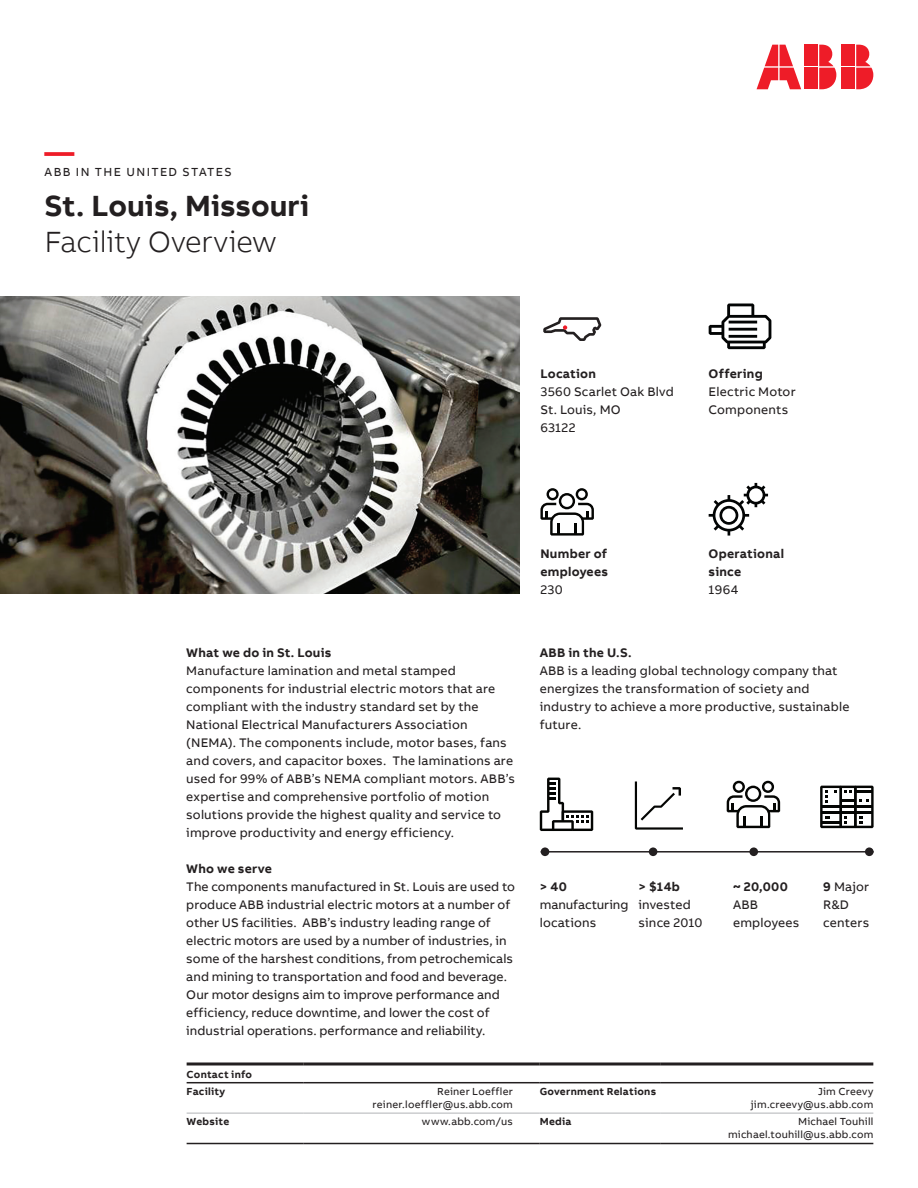
<style>
.page{position:relative;width:918px;height:1188px;background:#fff}
.page>*{position:absolute;margin:0;border:0;box-sizing:border-box;transform-origin:0 0}
.t1{font:700 30px "AB Bvoice";color:#231f20}
.t2{font:300 30px "AB Bvoice";letter-spacing:-.005em;color:#231f20}
.t3{font:700 30px "AB Bvoice";color:#ee1c28}
.t4{font:12.75px/18px "AB Bvoice";letter-spacing:.01em;color:#231f20}
.t5{font:700 12.75px/18px "AB Bvoice";letter-spacing:.02em;color:#231f20}
.t6{font:12px "AB Bvoice";letter-spacing:.12em;color:#231f20}
.t7{font:10.5px/13.5px "AB Bvoice";letter-spacing:.02em;color:#231f20;text-align:right}
.t8{font:700 10.5px/17px "AB Bvoice";letter-spacing:.025em;color:#231f20}
.s1{font-weight:700}
</style>
<div class="page">
<div style="left:842px;top:45px;width:13px;height:21px;background:#ee1c28"></div>
<div style="left:842px;top:68px;width:13px;height:21px;background:#ee1c28"></div>
<svg style="left:856px;top:45px;width:17px;height:44px"></svg>
<svg style="left:757px;top:45px;width:44px;height:44px"></svg>
<div style="left:805px;top:45px;width:13px;height:21px;background:#ee1c28"></div>
<div style="left:805px;top:68px;width:13px;height:21px;background:#ee1c28"></div>
<svg style="left:819px;top:45px;width:17px;height:44px"></svg>
<svg style="left:540px;top:488px;width:54px;height:48px"></svg>
<svg style="left:709px;top:483px;width:59px;height:53px"></svg>
<svg style="left:727px;top:781px;width:53px;height:47px"></svg>
<svg style="left:820px;top:786px;width:54px;height:42px"></svg>
<svg style="left:540px;top:778px;width:53px;height:53px"></svg>
<svg style="left:635px;top:781px;width:48px;height:49px"></svg>
<hr style="left:541px;top:851px;width:333px;height:2px;background:#231f20">
<div style="left:541px;top:847px;width:8px;height:9px;background:#231f20;border-radius:50%"></div>
<div style="left:649px;top:847px;width:8px;height:9px;background:#231f20;border-radius:50%"></div>
<div style="left:749px;top:847px;width:9px;height:9px;background:#231f20;border-radius:50%"></div>
<div style="left:865px;top:847px;width:9px;height:9px;background:#231f20;border-radius:50%"></div>
<hr style="left:187px;top:1082px;width:117px;height:1px;background:#231f20">
<hr style="left:304px;top:1082px;width:209px;height:1px;background:#231f20">
<hr style="left:187px;top:1062px;width:117px;height:3px;background:#231f20">
<hr style="left:304px;top:1062px;width:209px;height:3px;background:#231f20">
<hr style="left:513px;top:1062px;width:27px;height:3px;background:#231f20">
<hr style="left:540px;top:1062px;width:121px;height:3px;background:#231f20">
<hr style="left:661px;top:1062px;width:212px;height:3px;background:#231f20">
<hr style="left:187px;top:1143px;width:117px;height:1px;background:#231f20">
<hr style="left:304px;top:1143px;width:209px;height:1px;background:#231f20">
<hr style="left:187px;top:1113px;width:117px;height:1px;background:#b2b3b7">
<hr style="left:304px;top:1113px;width:209px;height:1px;background:#b2b3b7">
<svg style="left:513px;top:1113px;width:27px;height:1px"></svg>
<hr style="left:540px;top:1113px;width:121px;height:1px;background:#b2b3b7">
<hr style="left:661px;top:1113px;width:212px;height:1px;background:#b2b3b7">
<svg style="left:513px;top:1082px;width:27px;height:1px"></svg>
<hr style="left:540px;top:1082px;width:121px;height:1px;background:#231f20">
<hr style="left:661px;top:1082px;width:212px;height:1px;background:#231f20">
<svg style="left:513px;top:1143px;width:27px;height:1px"></svg>
<hr style="left:540px;top:1143px;width:121px;height:1px;background:#231f20">
<hr style="left:661px;top:1143px;width:212px;height:1px;background:#231f20">
<svg style="left:543px;top:317px;width:58px;height:24px"></svg>
<svg style="left:709px;top:304px;width:62px;height:45px"></svg>
<img style="left:0;top:297px;width:520px;height:297px">
<h1 class="t3" style="left:45px;top:132px;width:31px">—</h1>
<p class="t6" style="left:45px;top:165px;width:189px">ABB IN THE UNITED STATES</p>
<h1 class="t1" style="left:45px;top:186px;width:266px">St. Louis, Missouri</h1>
<h1 class="t2" style="left:45px;top:224px;width:233px">Facility Overview</h1>
<p class="t5" style="left:540px;top:364px;width:57px">Location</p>
<p class="t4" style="left:540px;top:382px;width:135px">3560 Scarlet Oak Blvd<br>St. Louis, MO<br>63122</p>
<p class="t5" style="left:709px;top:364px;width:56px">Offering</p>
<p class="t4" style="left:709px;top:382px;width:89px">Electric Motor<br>Components</p>
<p class="t5" style="left:186px;top:643px;width:147px">What we do in St. Louis</p>
<p class="t4" style="left:186px;top:661px;width:330px">Manufacture lamination and metal stamped components for industrial electric motors that are compliant with the industry standard set by the National Electrical Manufacturers Association (NEMA). The components include, motor bases, fans and covers, and capacitor boxes. The laminations are used for 99% of ABB’s NEMA compliant motors. ABB’s expertise and comprehensive portfolio of motion solutions provide the highest quality and service to improve productivity and energy efficiency.</p>
<p class="t5" style="left:186px;top:859px;width:87px">Who we serve</p>
<p class="t4" style="left:186px;top:877px;width:330px">The components manufactured in St. Louis are used to produce ABB industrial electric motors at a number of other US facilities. ABB’s industry leading range of electric motors are used by a number of industries, in some of the harshest conditions, from petrochemicals and mining to transportation and food and beverage.<br>Our motor designs aim to improve performance and efficiency, reduce downtime, and lower the cost of industrial operations. performance and reliability.</p>
<p class="t5" style="left:540px;top:544px;width:69px">Number of employees</p>
<p class="t4" style="left:540px;top:580px;width:24px">230</p>
<p class="t5" style="left:709px;top:544px;width:77px">Operational since</p>
<p class="t4" style="left:709px;top:580px;width:31px">1964</p>
<p class="t5" style="left:540px;top:643px;width:93px">ABB in the U.S.</p>
<p class="t4" style="left:540px;top:661px;width:311px">ABB is a leading global technology company that energizes the transformation of society and industry to achieve a more productive, sustainable future.</p>
<p class="t5" style="left:540px;top:877px;width:29px">&gt; 40</p>
<p class="t4" style="left:540px;top:895px;width:90px">manufacturing locations</p>
<p class="t5" style="left:639px;top:877px;width:43px">&gt; $14b</p>
<p class="t4" style="left:639px;top:895px;width:65px">invested since 2010</p>
<p class="t5" style="left:733px;top:877px;width:56px">~ 20,000</p>
<p class="t4" style="left:733px;top:895px;width:68px">ABB employees</p>
<p class="t4" style="left:823px;top:877px;width:47px"><span class="s1">9</span> Major<br>R&amp;D centers</p>
<p class="t8" style="left:187px;top:1066px;width:67px">Contact info<br>Facility</p>
<p class="t7" style="left:373px;top:1084px;width:142px">Reiner Loeffler reiner.loeffler@us.abb.com</p>
<p class="t8" style="left:540px;top:1082px;width:118px">Government Relations</p>
<p class="t7" style="left:751px;top:1084px;width:124px">Jim Creevy jim.creevy@us.abb.com</p>
<p class="t8" style="left:187px;top:1113px;width:44px">Website</p>
<p class="t7" style="left:422px;top:1115px;width:93px">www.abb.com/us</p>
<p class="t8" style="left:540px;top:1113px;width:33px">Media</p>
<p class="t7" style="left:728px;top:1115px;width:147px">Michael Touhill michael.touhill@us.abb.com</p>
</div>
